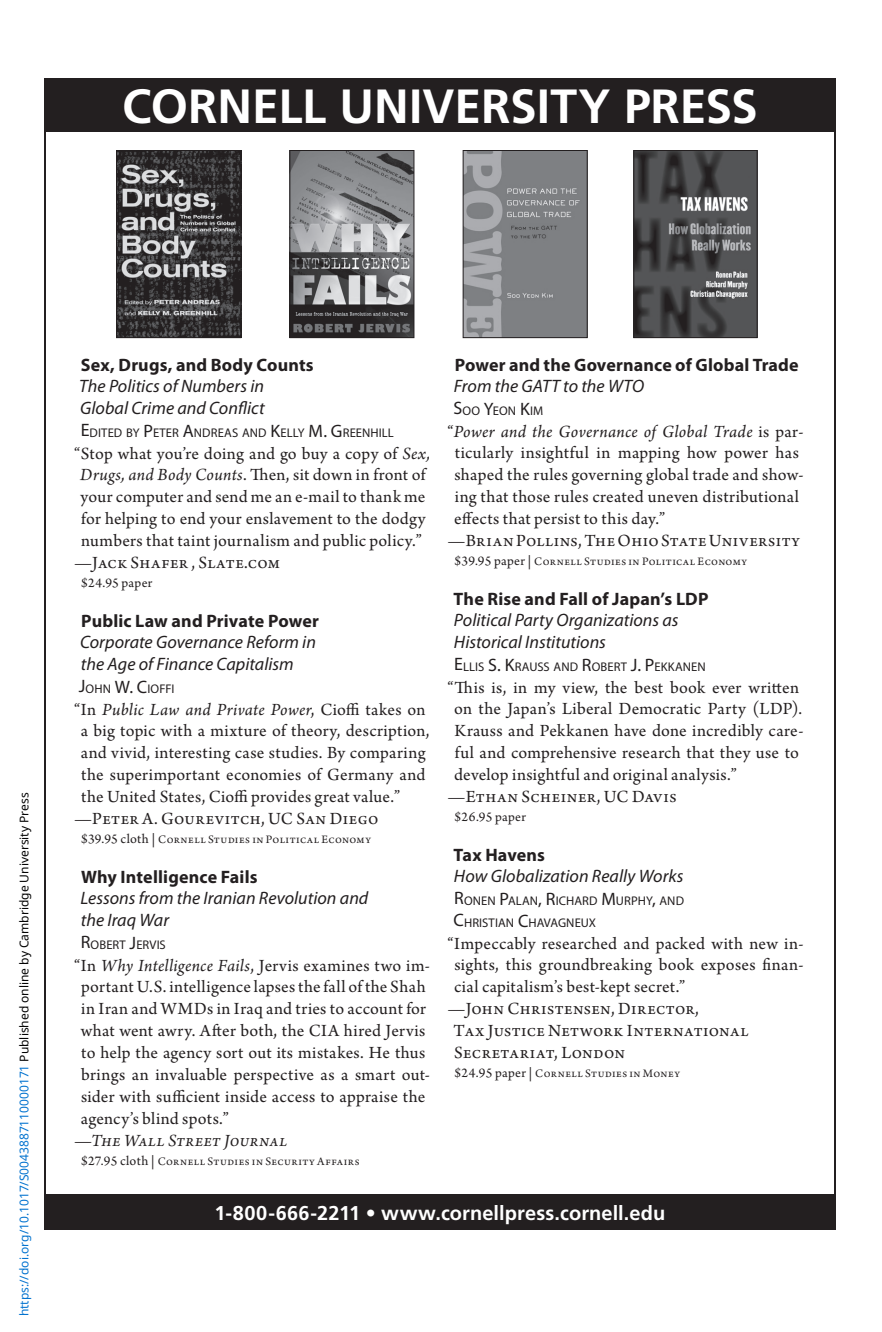
<style>
.page{position:relative;width:882px;height:1332px;background:#fff}
.page>*{position:absolute;margin:0;border:0;box-sizing:border-box;transform-origin:0 0}
.t1{font:700 48px "Frutiger";color:#fff}
.t2{font:700 20px "Frutiger";letter-spacing:.005em;color:#fff}
.t3{font:18px "Arno Pro";letter-spacing:.015em;color:#231f20}
.t4{font:italic 18px/22px "Myriad Pro";color:#231f20}
.t5{font:700 18px "Myriad Pro";letter-spacing:.01em;color:#231f20}
.t6{font:italic 18px "Arno Pro";letter-spacing:.015em;color:#231f20}
.t7{font:italic 18px "Arno Pro";letter-spacing:.035em;color:#231f20}
.t8{font:14px "Arno Pro";letter-spacing:.02em;color:#231f20}
.t9{font:12.6px/22px "Myriad Pro";letter-spacing:.005em;color:#231f20}
.t10{font:12px "Arno Pro";letter-spacing:.045em;color:#231f20}
.t11{font:12px "Noto Sans";color:#0172cf}
.s1{color:#000}
.s2{font-size:18px}
.s3{font-style:normal}
.s4{font-size:14px}
.s5{font-style:italic}
</style>
<div class="page">
<div style="left:44px;top:78px;width:792px;height:54px;background:#231f20"></div>
<img style="left:465px;top:152px;width:121px;height:184px">
<div style="left:463px;top:150px;width:125px;height:188px;border:1px solid #231f20"></div>
<img style="left:118px;top:152px;width:121px;height:184px">
<div style="left:116px;top:150px;width:125px;height:188px;border:1px solid #231f20"></div>
<img style="left:291px;top:152px;width:121px;height:184px">
<div style="left:289px;top:150px;width:125px;height:188px;border:1px solid #231f20"></div>
<img style="left:635px;top:152px;width:121px;height:184px">
<div style="left:633px;top:150px;width:125px;height:188px;border:1px solid #231f20"></div>
<div style="left:44px;top:1194px;width:792px;height:36px;background:#231f20"></div>
<h1 class="t1" style="left:122px;top:78px;width:637px">Cornell University Press</h1>
<p class="t11" style="left:16px;top:1316px;width:525px;rotate:-90deg">https://doi.org/10.1017/S0043887110000171 <span class="s1">Published online by Cambridge University Press</span></p>
<p class="t5" style="left:455px;top:353px;width:345px">Power and the Governance of Global Trade</p>
<p class="t4" style="left:454px;top:375px;width:192px">From the GATT to the WTO</p>
<p class="t9" style="left:453px;top:399px;width:91px"><span class="s2">S</span>OO <span class="s2">Y</span>EON <span class="s2">K</span>IM</p>
<p class="t6" style="left:448px;top:421px;width:357px"><span class="s3">“</span>Power and the Governance of Global Trade <span class="s3">is par-</span></p>
<p class="t3" style="left:455px;top:443px;width:346px">ticularly insightful in mapping how power has</p>
<p class="t3" style="left:455px;top:465px;width:351px">shaped the rules governing global trade and show-</p>
<p class="t3" style="left:455px;top:487px;width:346px">ing that those rules created uneven distributional</p>
<p class="t3" style="left:454px;top:509px;width:212px">effects that persist to this day.”</p>
<p class="t3" style="left:448px;top:531px;width:354px">—Brian Pollins, The Ohio State University</p>
<p class="t10" style="left:455px;top:554px;width:294px"><span class="s4">$39.95 paper |</span> Cornell Studies in Political Economy</p>
<p class="t5" style="left:454px;top:587px;width:256px">The Rise and Fall of Japan’s LDP</p>
<p class="t4" style="left:454px;top:609px;width:226px">Political Party Organizations as<br>Historical Institutions</p>
<p class="t9" style="left:454px;top:655px;width:253px"><span class="s2">E</span>LLIS <span class="s2">S. K</span>RAUSS AND <span class="s2">R</span>OBERT <span class="s2">J. P</span>EKKANEN</p>
<p class="t3" style="left:448px;top:677px;width:353px">“This is, in my view, the best book ever written</p>
<p class="t3" style="left:454px;top:699px;width:350px">on the Japan’s Liberal Democratic Party (LDP).</p>
<p class="t3" style="left:454px;top:721px;width:351px">Krauss and Pekkanen have done incredibly care-</p>
<p class="t3" style="left:455px;top:743px;width:346px">ful and comprehensive research that they use to</p>
<p class="t3" style="left:454px;top:765px;width:284px">develop insightful and original analysis.”</p>
<p class="t3" style="left:448px;top:787px;width:231px">—Ethan Scheiner, UC Davis</p>
<p class="t8" style="left:455px;top:808px;width:73px">$26.95 paper</p>
<p class="t5" style="left:454px;top:843px;width:93px">Tax Havens</p>
<p class="t4" style="left:454px;top:865px;width:231px">How Globalization Really Works</p>
<p class="t9" style="left:454px;top:889px;width:232px"><span class="s2">R</span>ONEN <span class="s2">P</span>ALAN<span class="s2">, R</span>ICHARD <span class="s2">M</span>URPHY<span class="s2">,</span> AND<br><span class="s2">C</span>HRISTIAN <span class="s2">C</span>HAVAGNEUX</p>
<p class="t3" style="left:448px;top:933px;width:357px">“Impeccably researched and packed with new in-</p>
<p class="t3" style="left:455px;top:955px;width:351px">sights, this groundbreaking book exposes finan-</p>
<p class="t3" style="left:454px;top:977px;width:233px">cial capitalism’s best-kept secret.”</p>
<p class="t3" style="left:448px;top:999px;width:253px">—John Christensen, Director,</p>
<p class="t3" style="left:454px;top:1021px;width:296px">Tax Justice Network International</p>
<p class="t3" style="left:454px;top:1043px;width:172px">Secretariat, London</p>
<p class="t10" style="left:455px;top:1066px;width:227px"><span class="s4">$24.95 paper |</span> Cornell Studies in Money</p>
<p class="t5" style="left:81px;top:353px;width:234px">Sex, Drugs, and Body Counts</p>
<p class="t4" style="left:79px;top:375px;width:187px">The Politics of Numbers in<br>Global Crime and Conflict</p>
<p class="t9" style="left:81px;top:421px;width:315px"><span class="s2">E</span>DITED BY <span class="s2">P</span>ETER <span class="s2">A</span>NDREAS AND <span class="s2">K</span>ELLY <span class="s2">M. G</span>REENHILL</p>
<p class="t3" style="left:74px;top:443px;width:358px">“Stop what you’re doing and go buy a copy of <span class="s5">Sex,</span></p>
<p class="t3" style="left:80px;top:465px;width:348px"><span class="s5">Drugs, and Body Counts</span>. Then, sit down in front of</p>
<p class="t3" style="left:81px;top:487px;width:346px">your computer and send me an e-mail to thank me</p>
<p class="t3" style="left:81px;top:509px;width:347px">for helping to end your enslavement to the dodgy</p>
<p class="t3" style="left:81px;top:531px;width:342px">numbers that taint journalism and public policy.”</p>
<p class="t3" style="left:74px;top:553px;width:207px">—Jack Shafer , Slate.com</p>
<p class="t8" style="left:81px;top:574px;width:73px">$24.95 paper</p>
<p class="t5" style="left:81px;top:609px;width:239px">Public Law and Private Power</p>
<p class="t4" style="left:80px;top:631px;width:237px">Corporate Governance Reform in the Age of Finance Capitalism</p>
<p class="t9" style="left:79px;top:677px;width:97px"><span class="s2">J</span>OHN <span class="s2">W. C</span>IOFFI</p>
<p class="t6" style="left:74px;top:699px;width:353px"><span class="s3">“In</span> Public Law and Private Power<span class="s3">, Cioffi takes on</span></p>
<p class="t3" style="left:81px;top:721px;width:350px">a big topic with a mixture of theory, description,</p>
<p class="t3" style="left:81px;top:743px;width:346px">and vivid, interesting case studies. By comparing</p>
<p class="t3" style="left:81px;top:765px;width:346px">the superimportant economies of Germany and</p>
<p class="t3" style="left:81px;top:787px;width:320px">the United States, Cioffi provides great value.”</p>
<p class="t3" style="left:74px;top:809px;width:306px">—Peter A. Gourevitch, UC San Diego</p>
<p class="t10" style="left:81px;top:832px;width:292px"><span class="s4">$39.95 cloth |</span> Cornell Studies in Political Economy</p>
<p class="t5" style="left:81px;top:865px;width:178px">Why Intelligence Fails</p>
<p class="t4" style="left:80px;top:887px;width:289px">Lessons from the Iranian Revolution and the Iraq War</p>
<p class="t9" style="left:81px;top:933px;width:87px"><span class="s2">R</span>OBERT <span class="s2">J</span>ERVIS</p>
<p class="t3" style="left:74px;top:955px;width:357px">“In <span class="s5">Why Intelligence Fails</span>, Jervis examines two im-</p>
<p class="t3" style="left:81px;top:977px;width:346px">portant U.S. intelligence lapses the fall of the Shah</p>
<p class="t3" style="left:81px;top:999px;width:346px">in Iran and WMDs in Iraq and tries to account for</p>
<p class="t3" style="left:81px;top:1021px;width:346px">what went awry. After both, the CIA hired Jervis</p>
<p class="t3" style="left:81px;top:1043px;width:346px">to help the agency sort out its mistakes. He thus</p>
<p class="t3" style="left:81px;top:1065px;width:350px">brings an invaluable perspective as a smart out-</p>
<p class="t3" style="left:81px;top:1087px;width:346px">sider with sufficient inside access to appraise the</p>
<p class="t3" style="left:81px;top:1109px;width:150px">agency’s blind spots.”</p>
<p class="t7" style="left:74px;top:1131px;width:215px"><span class="s3">—</span>The Wall Street Journal</p>
<p class="t10" style="left:81px;top:1154px;width:280px"><span class="s4">$27.95 cloth |</span> Cornell Studies in Security Affairs</p>
<p class="t2" style="left:215px;top:1201px;width:452px">1-800-666-2211 • www.cornellpress.cornell.edu</p>
</div>
